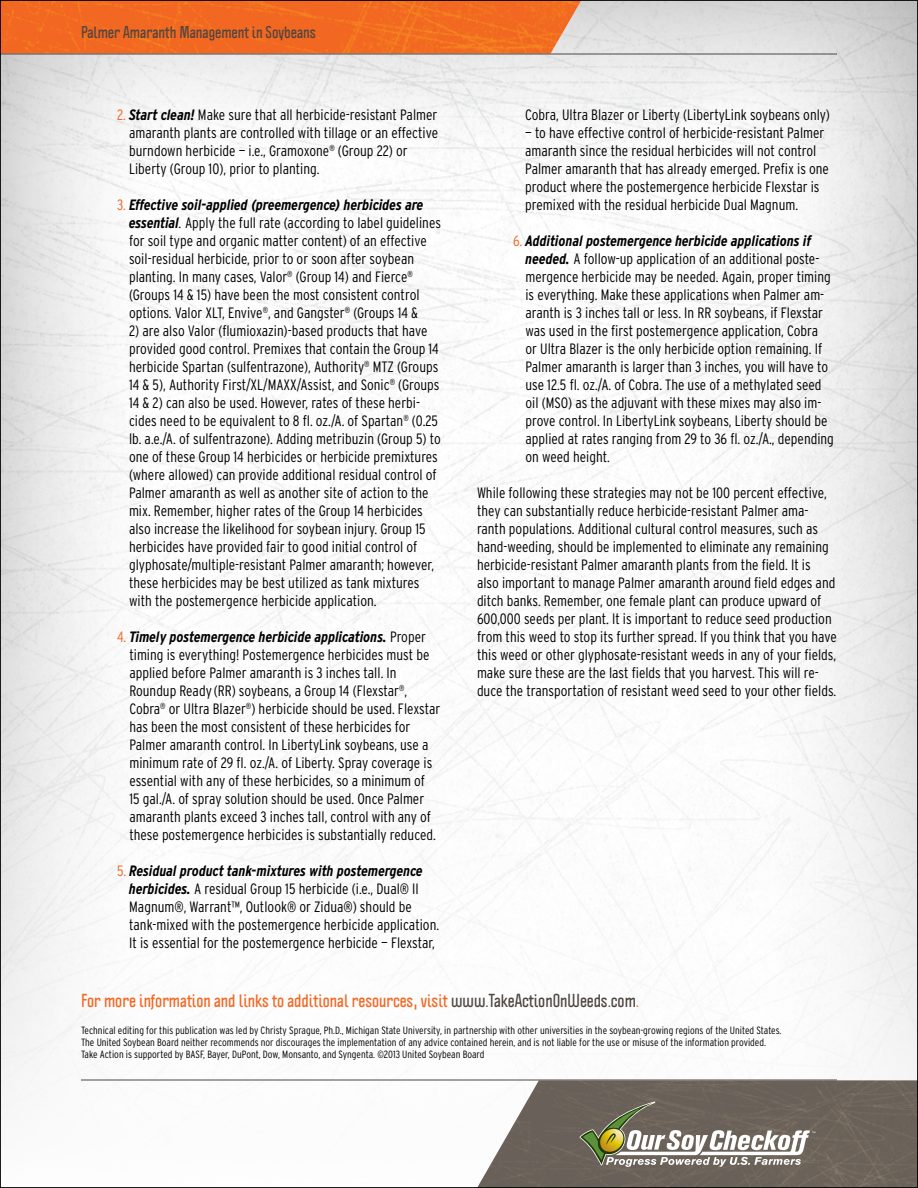
<style>
.page{position:relative;width:918px;height:1188px;background:#fff}
.page>*{position:absolute;margin:0;border:0;box-sizing:border-box;transform-origin:0 0}
.t1{font:700 16.5px "Politica";color:#f26722}
.t2{font:300 condensed 15px/18px "Interstate";color:#000}
.t3{font:700 15px "Politica";color:#4e4540}
.t4{font:300 condensed 10.5px/12px "Interstate";color:#000}
.s1{color:#f26722}
.s2{font-weight:700;font-style:italic}
.s3{font-style:italic}
.s4{color:#4e4540}
</style>
<div class="page">
<div style="left:0;top:0;width:918px;height:1188px;background:#000;opacity:.35"></div>
<img style="left:2px;top:2px;width:580px;height:52px">
<hr style="left:81px;top:1080px;width:756px;height:1px;background:#4e4540">
<hr style="left:0;top:54px;width:837px;height:1px;background:#4e4540">
<img style="left:477px;top:1080px;width:439px;height:106px">
<svg style="left:580px;top:1102px;width:235px;height:65px;background:#8c867a"></svg>
<p class="t3" style="left:81px;top:23px;width:237px">Palmer Amaranth Management in Soybeans</p>
<p class="t2" style="left:129px;top:106px;width:311px;text-indent:-12px"><span class="s1">2.</span> <span class="s2">Start clean!</span> Make sure that all herbicide-resistant Palmer amaranth plants are controlled with tillage or an effective burndown herbicide — i.e., Gramoxone<sup>®</sup> (Group 22) or Liberty (Group 10), prior to planting.</p>
<p class="t2" style="left:129px;top:196px;width:313px;text-indent:-12px"><span class="s1">3.</span> <span class="s2">Effective soil-applied (preemergence) herbicides are essential</span><span class="s3">.</span> Apply the full rate (according to label guidelines for soil type and organic matter content) of an effective soil-residual herbicide, prior to or soon after soybean planting. In many cases, Valor<sup>®</sup> (Group 14) and Fierce<sup>® </sup>(Groups 14 &amp; 15) have been the most consistent control options. Valor XLT, Envive<sup>®</sup>, and Gangster<sup>®</sup> (Groups 14 &amp;</p>
<p class="t2" style="left:129px;top:322px;width:313px">2) are also Valor (flumioxazin)-based products that have provided good control. Premixes that contain the Group 14 herbicide Spartan (sulfentrazone), Authority<sup>®</sup> MTZ (Groups 14 &amp; 5), Authority First/XL/MAXX/Assist, and Sonic<sup>®</sup> (Groups 14 &amp; 2) can also be used. However, rates of these herbi&shy;cides need to be equivalent to 8 fl. oz./A. of Spartan<sup>®</sup> (0.25 lb. a.e./A. of sulfentrazone). Adding metribuzin (Group 5) to one of these Group 14 herbicides or herbicide premixtures (where allowed) can provide additional residual control of Palmer amaranth as well as another site of action to the mix. Remember, higher rates of the Group 14 herbicides also increase the likelihood for soybean injury. Group 15 herbicides have provided fair to good initial control of glyphosate/multiple-resistant Palmer amaranth; however, these herbicides may be best utilized as tank mixtures with the postemergence herbicide application.</p>
<p class="t2" style="left:129px;top:628px;width:312px;text-indent:-12px"><span class="s1">4.</span> <span class="s2">Timely postemergence herbicide applications.</span> Proper timing is everything! Postemergence herbicides must be applied before Palmer amaranth is 3 inches tall. In Roundup Ready (RR) soybeans, a Group 14 (Flexstar<sup>®</sup>, Cobra<sup>®</sup> or Ultra Blazer<sup>®</sup>) herbicide should be used. Flexstar has been the most consistent of these herbicides for Palmer amaranth control. In LibertyLink soybeans, use a minimum rate of 29 fl. oz./A. of Liberty. Spray coverage is essential with any of these herbicides, so a minimum of<br>15 gal./A. of spray solution should be used. Once Palmer amaranth plants exceed 3 inches tall, control with any of these postemergence herbicides is substantially reduced.</p>
<p class="t2" style="left:129px;top:862px;width:311px;text-indent:-12px"><span class="s1">5.</span> <span class="s2">Residual product tank-mixtures with postemergence herbicides.</span> A residual Group 15 herbicide (i.e., Dual® II Magnum®, Warrant™, Outlook® or Zidua®) should be tank-mixed with the postemergence herbicide application.<br>It is essential for the postemergence herbicide — Flexstar,</p>
<p class="t2" style="left:525px;top:106px;width:306px">Cobra, Ultra Blazer or Liberty (LibertyLink soybeans only)</p>
<p class="t2" style="left:525px;top:124px;width:305px">— to have effective control of herbicide-resistant Palmer amaranth since the residual herbicides will not control Palmer amaranth that has already emerged. Prefix is one product where the postemergence herbicide Flexstar is premixed with the residual herbicide Dual Magnum.</p>
<p class="t2" style="left:525px;top:232px;width:310px;text-indent:-12px"><span class="s1">6.</span> <span class="s2">Additional postemergence herbicide applications if needed.</span> A follow-up application of an additional poste&shy;mergence herbicide may be needed. Again, proper timing is everything. Make these applications when Palmer am&shy;aranth is 3 inches tall or less. In RR soybeans, if Flexstar was used in the first postemergence application, Cobra<br>or Ultra Blazer is the only herbicide option remaining. If Palmer amaranth is larger than 3 inches, you will have to use 12.5 fl. oz./A. of Cobra. The use of a methylated seed oil (MSO) as the adjuvant with these mixes may also im&shy;prove control. In LibertyLink soybeans, Liberty should be applied at rates ranging from 29 to 36 fl. oz./A., depending on weed height.</p>
<p class="t2" style="left:477px;top:484px;width:361px">While following these strategies may not be 100 percent effective, they can substantially reduce herbicide-resistant Palmer ama&shy;ranth populations. Additional cultural control measures, such as hand-weeding, should be implemented to eliminate any remaining herbicide-resistant Palmer amaranth plants from the field. It is<br>also important to manage Palmer amaranth around field edges and ditch banks. Remember, one female plant can produce upward of 600,000 seeds per plant. It is important to reduce seed production from this weed to stop its further spread. If you think that you have this weed or other glyphosate-resistant weeds in any of your fields, make sure these are the last fields that you harvest. This will re&shy;duce the transportation of resistant weed seed to your other fields.</p>
<p class="t1" style="left:81px;top:990px;width:560px">For more information and links to additional resources, visit <span class="s4">www.TakeActionOnWeeds.com</span>.</p>
<p class="t4" style="left:81px;top:1025px;width:702px">Technical editing for this publication was led by Christy Sprague, Ph.D., Michigan State University, in partnership with other universities in the soybean-growing regions of the United States.<br>The United Soybean Board neither recommends nor discourages the implementation of any advice contained herein, and is not liable for the use or misuse of the information provided.<br>Take Action is supported by BASF, Bayer, DuPont, Dow, Monsanto, and Syngenta. ©2013 United Soybean Board</p>
</div>
